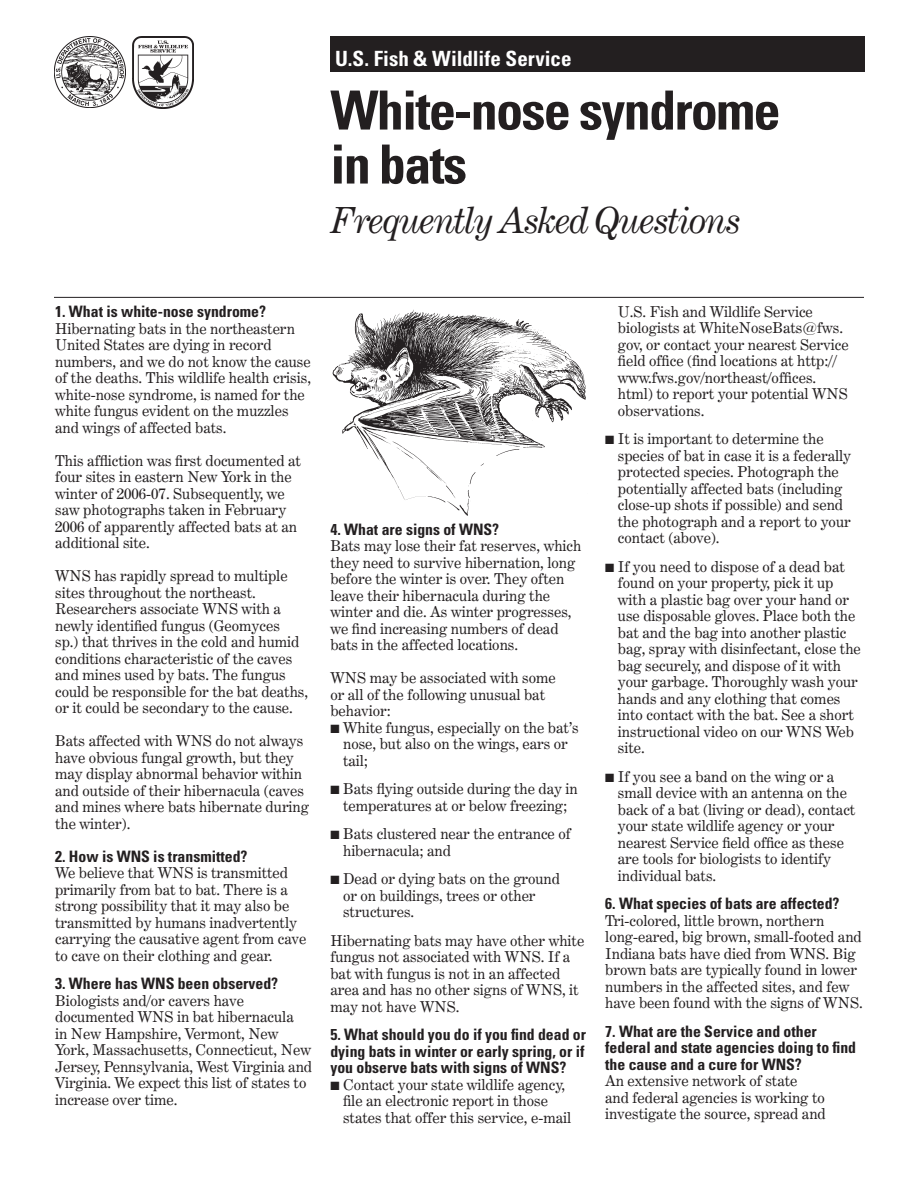
<style>
.page{position:relative;width:918px;height:1188px;background:#fff}
.page>*{position:absolute;margin:0;border:0;box-sizing:border-box;transform-origin:0 0}
.t1{font:700 condensed 54px/54px "Univers";letter-spacing:-.03em;color:#231f20}
.t2{font:italic 36px "Century Expanded BT";letter-spacing:-.04em;color:#231f20}
.t3{font:700 condensed 21px "Univers";color:#fff}
.t4{font:700 condensed 15.75px/16.5px "Univers";color:#231f20;text-align:justify}
.t5{font:15px/16.5px "Century Expanded BT";color:#231f20}
</style>
<div class="page">
<div style="left:330px;top:36px;width:535px;height:36px;background:#231f20"></div>
<hr style="left:54px;top:297px;width:810px;height:1px;background:#231f20">
<img style="left:54px;top:36px;width:72px;height:72px">
<img style="left:132px;top:36px;width:61px;height:73px">
<img style="left:332px;top:309px;width:254px;height:207px">
<h3 class="t3" style="left:335px;top:45px;width:238px">U.S. Fish &amp; Wildlife Service</h3>
<h1 class="t1" style="left:330px;top:83px;width:452px">White-nose syndrome in bats</h1>
<h2 class="t2" style="left:330px;top:198px;width:412px">Frequently Asked Questions</h2>
<p class="t4" style="left:55px;top:303px;width:213px">1. What is white-nose syndrome?</p>
<p class="t5" style="left:55px;top:320px;width:257px">Hibernating bats in the northeastern United States are dying in record numbers, and we do not know the cause of the deaths. This wildlife health crisis, white-nose syndrome, is named for the white fungus evident on the muzzles and wings of affected bats.</p>
<p class="t5" style="left:55px;top:452px;width:247px">This affliction was first documented at four sites in eastern New York in the winter of 2006-07. Subsequently, we saw photographs taken in February 2006 of apparently affected bats at an additional site.</p>
<p class="t5" style="left:55px;top:567px;width:255px">WNS has rapidly spread to multiple sites throughout the northeast.<br>Researchers associate WNS with a newly identified fungus (Geomyces<br>sp.) that thrives in the cold and humid conditions characteristic of the caves and mines used by bats. The fungus could be responsible for the bat deaths, or it could be secondary to the cause.</p>
<p class="t5" style="left:55px;top:732px;width:255px">Bats affected with WNS do not always have obvious fungal growth, but they may display abnormal behavior within and outside of their hibernacula (caves and mines where bats hibernate during the winter).</p>
<p class="t4" style="left:55px;top:848px;width:194px">2. How is WNS is transmitted?</p>
<p class="t5" style="left:55px;top:864px;width:253px">We believe that WNS is transmitted primarily from bat to bat. There is a strong possibility that it may also be transmitted by humans inadvertently carrying the causative agent from cave to cave on their clothing and gear.</p>
<p class="t4" style="left:55px;top:975px;width:225px">3. Where has WNS been observed?</p>
<p class="t5" style="left:55px;top:992px;width:259px">Biologists and/or cavers have documented WNS in bat hibernacula<br>in New Hampshire, Vermont, New York, Massachusetts, Connecticut, New Jersey, Pennsylvania, West Virginia and Virginia. We expect this list of states to increase over time.</p>
<p class="t4" style="left:330px;top:521px;width:170px">4. What are signs of WNS?</p>
<p class="t5" style="left:330px;top:537px;width:253px">Bats may lose their fat reserves, which they need to survive hibernation, long before the winter is over. They often leave their hibernacula during the winter and die. As winter progresses, we find increasing numbers of dead bats in the affected locations.</p>
<p class="t5" style="left:330px;top:669px;width:227px">WNS may be associated with some or all of the following unusual bat behavior:</p>
<p class="t5" style="left:343px;top:719px;width:237px">White fungus, especially on the bat’s nose, but also on the wings, ears or tail;</p>
<p class="t5" style="left:343px;top:780px;width:236px">Bats flying outside during the day in temperatures at or below freezing;</p>
<p class="t5" style="left:343px;top:825px;width:229px">Bats clustered near the entrance of hibernacula; and</p>
<p class="t5" style="left:343px;top:870px;width:219px">Dead or dying bats on the ground or on buildings, trees or other structures.</p>
<p class="t5" style="left:330px;top:932px;width:255px">Hibernating bats may have other white fungus not associated with WNS. If a bat with fungus is not in an affected area and has no other signs of WNS, it may not have WNS.</p>
<p class="t4" style="left:330px;top:1026px;width:257px">5. What should you do if you find dead or dying bats in winter or early spring, or if you observe bats with signs of WNS?</p>
<p class="t5" style="left:343px;top:1076px;width:230px">Contact your state wildlife agency, file an electronic report in those states that offer this service, e-mail</p>
<p class="t5" style="left:618px;top:303px;width:232px">U.S. Fish and Wildlife Service biologists at WhiteNoseBats@fws. gov, or contact your nearest Service field office (find locations at http:// www.fws.gov/northeast/offices. html) to report your potential WNS observations.</p>
<p class="t5" style="left:618px;top:431px;width:235px">It is important to determine the species of bat in case it is a federally protected species. Photograph the potentially affected bats (including close-up shots if possible) and send the photograph and a report to your contact (above).</p>
<p class="t5" style="left:618px;top:558px;width:245px">If you need to dispose of a dead bat found on your property, pick it up with a plastic bag over your hand or use disposable gloves. Place both the bat and the bag into another plastic bag, spray with disinfectant, close the bag securely, and dispose of it with your garbage. Thoroughly wash your hands and any clothing that comes into contact with the bat. See a short instructional video on our WNS Web site.</p>
<p class="t5" style="left:618px;top:768px;width:239px">If you see a band on the wing or a small device with an antenna on the back of a bat (living or dead), contact your state wildlife agency or your nearest Service field office as these are tools for biologists to identify individual bats.</p>
<p class="t4" style="left:605px;top:895px;width:236px">6. What species of bats are affected?</p>
<p class="t5" style="left:605px;top:912px;width:259px">Tri-colored, little brown, northern long-eared, big brown, small-footed and Indiana bats have died from WNS. Big brown bats are typically found in lower numbers in the affected sites, and few have been found with the signs of WNS.</p>
<p class="t4" style="left:605px;top:1023px;width:252px;text-align:left">7. What are the Service and other federal and state agencies doing to find the cause and a cure for WNS?</p>
<p class="t5" style="left:605px;top:1073px;width:222px">An extensive network of state<br>and federal agencies is working to investigate the source, spread and</p>
</div>
